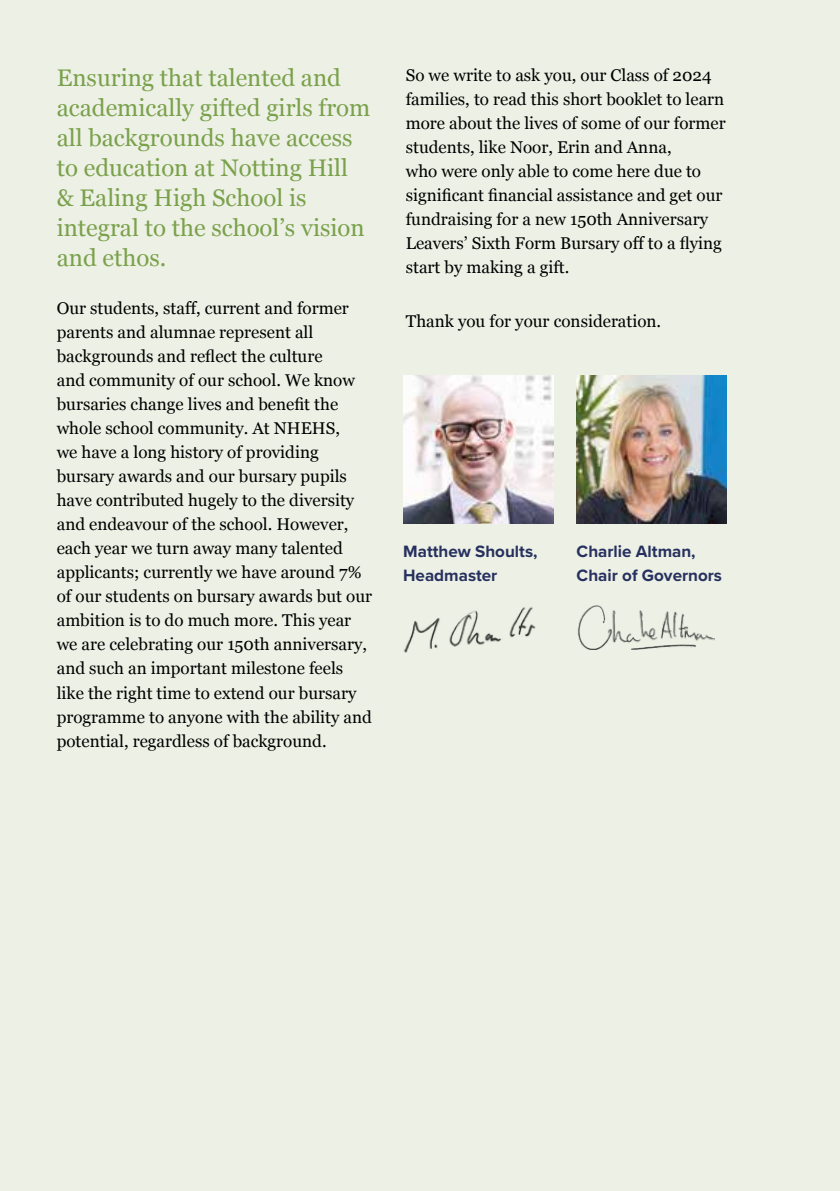
<style>
.page{position:relative;width:840px;height:1191px;background:#fff}
.page>*{position:absolute;margin:0;border:0;box-sizing:border-box;transform-origin:0 0}
.t1{font:24px/30px "Georgia";color:#7aa14b}
.t2{font:17px/24px "Georgia";color:#000}
.t3{font:700 17px/24px "Proxima Nova";color:#26305e}
</style>
<div class="page">
<div style="left:0;top:0;width:839px;height:1191px;background:#edf0e5"></div>
<img style="left:403px;top:607px;width:133px;height:46px">
<img style="left:577px;top:605px;width:136px;height:44px">
<img style="left:403px;top:376px;width:149px;height:147px">
<img style="left:576px;top:376px;width:150px;height:147px">
<h1 class="t1" style="left:57px;top:62px;width:315px">Ensuring that talented and academically gifted girls from all backgrounds have access to education at Notting Hill &amp; Ealing High School is integral to the school’s vision and ethos.</h1>
<p class="t2" style="left:57px;top:296px;width:317px">Our students, staff, current and former parents and alumnae represent all backgrounds and reflect the culture<br>and community of our school. We know bursaries change lives and benefit the whole school community. At NHEHS,<br>we have a long history of providing bursary awards and our bursary pupils have contributed hugely to the diversity and endeavour of the school. However, each year we turn away many talented applicants; currently we have around 7% of our students on bursary awards but our ambition is to do much more. This year we are celebrating our 150th anniversary, and such an important milestone feels like the right time to extend our bursary programme to anyone with the ability and potential, regardless of background.</p>
<p class="t2" style="left:405px;top:62px;width:321px">So we write to ask you, our Class of 2024 families, to read this short booklet to learn more about the lives of some of our former students, like Noor, Erin and Anna,<br>who were only able to come here due to significant financial assistance and get our fundraising for a new 150th Anniversary Leavers’ Sixth Form Bursary off to a flying start by making a gift.</p>
<p class="t2" style="left:405px;top:308px;width:257px">Thank you for your consideration.</p>
<p class="t3" style="left:403px;top:539px;width:136px">Matthew Shoults,<br>Headmaster</p>
<p class="t3" style="left:576px;top:539px;width:147px">Charlie Altman,<br>Chair of Governors</p>
</div>
